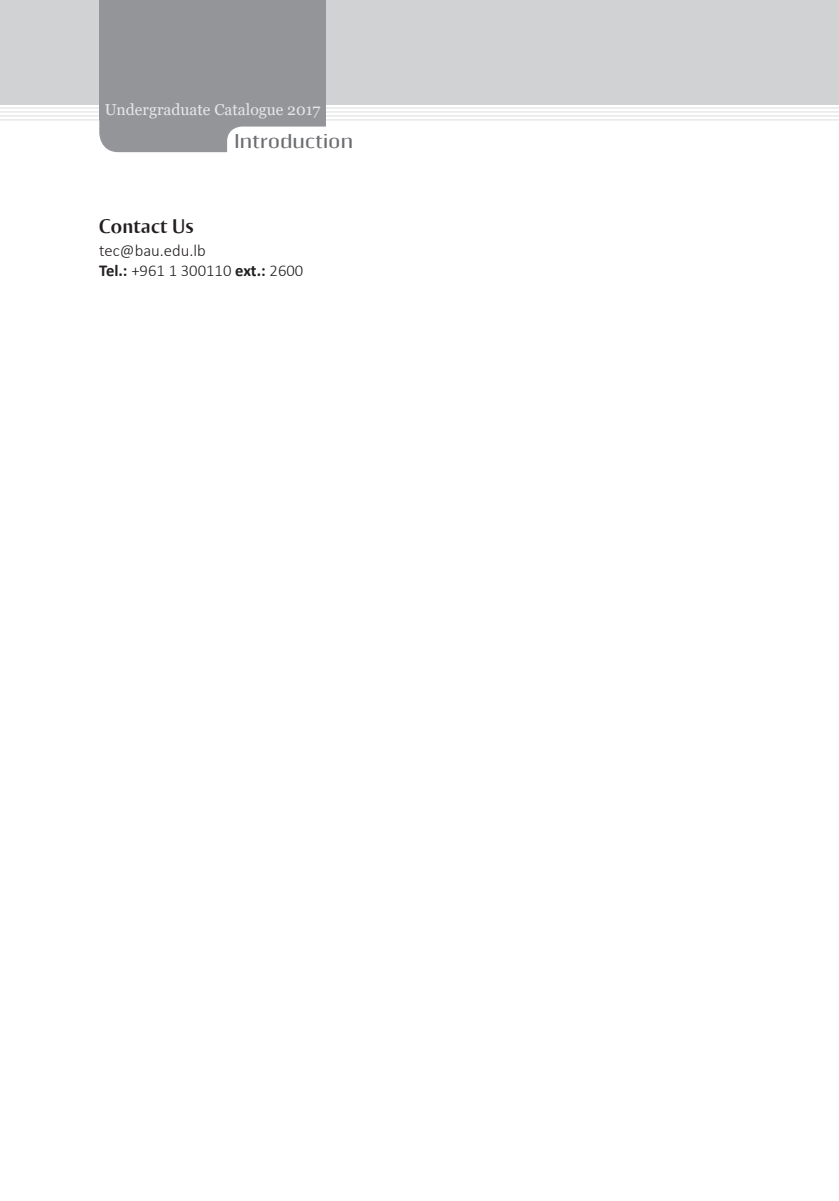
<style>
.page{position:relative;width:839px;height:1201px;background:#fff}
.page>*{position:absolute;margin:0;border:0;box-sizing:border-box;transform-origin:0 0}
.introduction_title_f{font:700 21px "Ogirema";color:#231f20}
.t1{font:700 17.5px "Resagnicto";color:#6c6d70}
.Text{font:300 16.62px "Calibri";color:#231f20}
.t2{font:15.75px "Georgia";color:#e6e7e9}
.s1{font-weight:700}
</style>
<div class="page">
<hr style="left:0;top:120px;width:838px;height:1px;background:#dcdddf">
<hr style="left:0;top:116px;width:838px;height:1px;background:#dcdddf">
<hr style="left:0;top:112px;width:838px;height:1px;background:#dcdddf">
<hr style="left:0;top:108px;width:838px;height:1px;background:#dcdddf">
<div style="left:0;top:0;width:823px;height:104px;background:#d1d2d4"></div>
<div style="left:823px;top:0;width:15px;height:104px;background:#d1d2d4"></div>
<div style="left:99px;top:0;width:227px;height:120px;background:#939598"></div>
<svg style="left:99px;top:108px;width:290px;height:45px"></svg>
<p class="t2" style="left:105px;top:100px;width:217px">Undergraduate Catalogue 2017</p>
<p class="t1" style="left:234px;top:130px;width:120px">Introduction</p>
<p class="introduction_title_f" style="left:99px;top:213px;width:96px">Contact Us</p>
<p class="Text" style="left:99px;top:240px;width:108px">tec@bau.edu.lb</p>
<p class="Text" style="left:99px;top:260px;width:205px"><span class="s1">Tel.:</span> +961 1 300110 <span class="s1">ext.:</span> 2600</p>
</div>
